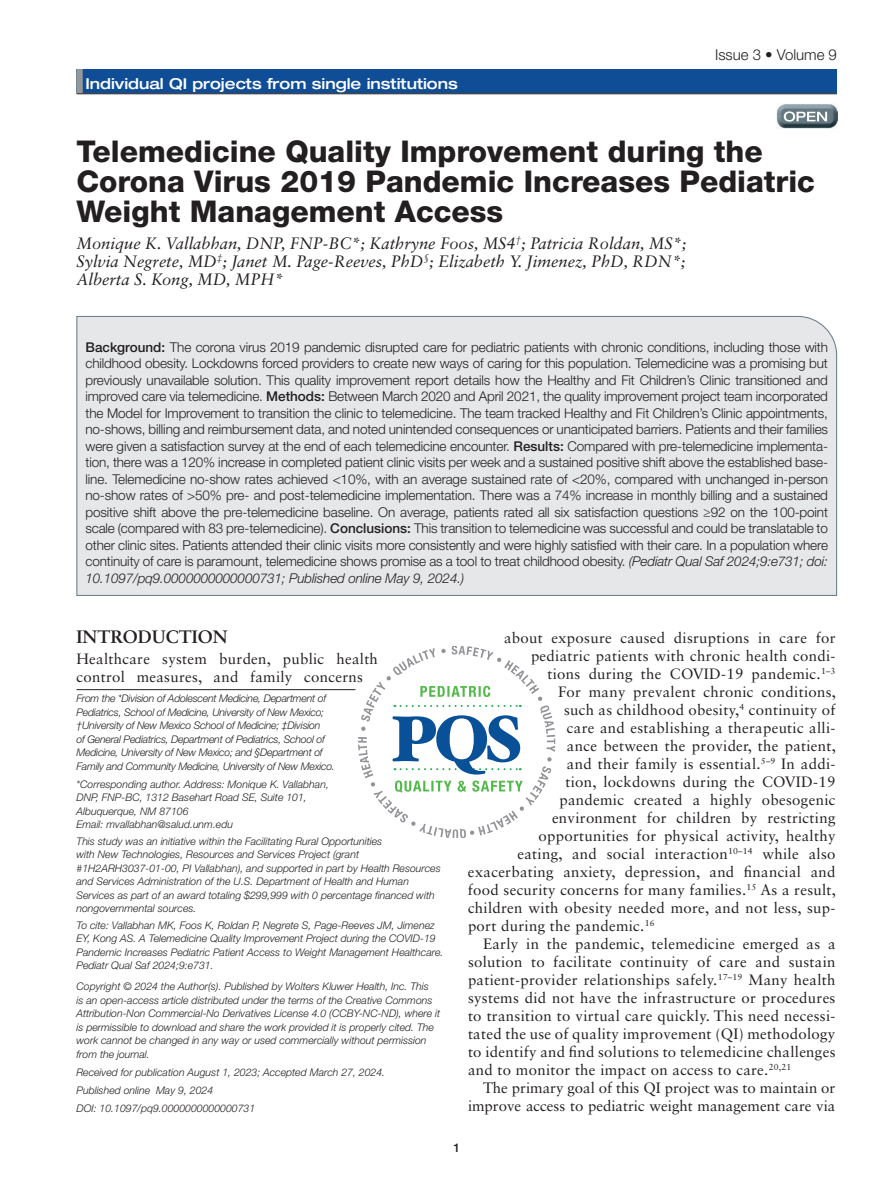
<style>
.page{position:relative;width:891px;height:1188px;background:#fff}
.page>*{position:absolute;margin:0;border:0;box-sizing:border-box;transform-origin:0 0}
.t1{font:800 30px/30px "Helvetica Neue LT Std";color:#231f20}
.t2{font:700 18px "Sabon LT Std";color:#231f20}
.t3{font:italic 16.5px/18px "Sabon LT Std";color:#231f20;text-align:justify}
.t4{font:15px/18px "Sabon LT Std";letter-spacing:.02em;color:#231f20}
.t5{font:15px "Sabon LT Std";color:#231f20}
.t6{font:500 expanded 15px "Helvetica Neue LT Std";color:#fff}
.t7{font:300 15px "Helvetica Neue LT Std";color:#231f20}
.t8{font:300 13.5px/16.5px "Helvetica Neue LT Std";letter-spacing:-.01em;color:#231f20;text-align:justify}
.t9{font:500 12px "Helvetica Neue LT Std";color:#231f20}
.t10{font:italic 300 10.5px/13.5px "Helvetica Neue LT Std";color:#231f20}
.t11{font:italic 300 10.5px/13.5px "Helvetica Neue LT Std";letter-spacing:-.02em;color:#231f20}
.s1{font-weight:500}
.s2{font-style:italic}
</style>
<div class="page">
<img style="left:776px;top:104px;width:61px;height:25px">
<svg style="left:784px;top:111px;width:43px;height:11px"></svg>
<svg style="left:358px;top:646px;width:197px;height:192px"></svg>
<div style="left:76px;top:69px;width:761px;height:24px;background:#0f4d96"></div>
<hr style="left:76px;top:93px;width:761px;height:1px;background:#231f20">
<div style="left:76px;top:69px;width:6px;height:24px;background:#95979a"></div>
<div style="left:76px;top:316px;width:761px;height:280px;background:#e6e7e9"></div>
<hr style="left:76px;top:689px;width:280px;height:1px;background:#231f20">
<p class="t6" style="left:86px;top:74px;width:374px">Individual QI projects from single institutions</p>
<p class="t7" style="left:715px;top:46px;width:123px">Issue 3 • Volume 9</p>
<h1 class="t1" style="left:76px;top:136px;width:740px">Telemedicine Quality Improvement during the<br>Corona Virus 2019 Pandemic Increases Pediatric<br>Weight Management Access</h1>
<p class="t3" style="left:76px;top:234px;width:611px">Monique K. Vallabhan, DNP, FNP-BC*; Kathryne Foos, MS4<sup>†</sup>; Patricia Roldan, MS*; Sylvia Negrete, MD<sup>‡</sup>; Janet M. Page-Reeves, PhD<sup>§</sup>; Elizabeth Y. Jimenez, PhD, RDN*; Alberta S. Kong, MD, MPH*</p>
<p class="t8" style="left:86px;top:338px;width:744px"><span class="s1">Background:</span> The corona virus 2019 pandemic disrupted care for pediatric patients with chronic conditions, including those with childhood obesity. Lockdowns forced providers to create new ways of caring for this population. Telemedicine was a promising but previously unavailable solution. This quality improvement report details how the Healthy and Fit Children’s Clinic transitioned and improved care via telemedicine. <span class="s1">Methods:</span> Between March 2020 and April 2021, the quality improvement project team incorporated the Model for Improvement to transition the clinic to telemedicine. The team tracked Healthy and Fit Children’s Clinic appointments, no-shows, billing and reimbursement data, and noted unintended consequences or unanticipated barriers. Patients and their families were given a satisfaction survey at the end of each telemedicine encounter. <span class="s1">Results:</span> Compared with pre-telemedicine implementa&shy;tion, there was a 120% increase in completed patient clinic visits per week and a sustained positive shift above the established base&shy;line. Telemedicine no-show rates achieved &lt;10%, with an average sustained rate of &lt;20%, compared with unchanged in-person no-show rates of &gt;50% pre- and post-telemedicine implementation. There was a 74% increase in monthly billing and a sustained positive shift above the pre-telemedicine baseline. On average, patients rated all six satisfaction questions ≥92 on the 100-point scale (compared with 83 pre-telemedicine). <span class="s1">Conclusions:</span> This transition to telemedicine was successful and could be translatable to other clinic sites. Patients attended their clinic visits more consistently and were highly satisfied with their care. In a population where continuity of care is paramount, telemedicine shows promise as a tool to treat childhood obesity. <span class="s2">(Pediatr Qual Saf 2024;9:e731; doi:<br>10.1097/pq9.0000000000000731; Published online May 9, 2024.)</span></p>
<h2 class="t2" style="left:76px;top:625px;width:153px">INTRODUCTION</h2>
<p class="t4" style="left:76px;top:649px;width:303px">Healthcare system burden, public health control measures, and family concerns</p>
<p class="t11" style="left:76px;top:691px;width:260px">From the *Division of Adolescent Medicine, Department of Pediatrics, School of Medicine, University of New Mexico; †University of New Mexico School of Medicine; ‡Division<br>of General Pediatrics, Department of Pediatrics, School of Medicine, University of New Mexico; and §Department of Family and Community Medicine, University of New Mexico.</p>
<p class="t10" style="left:76px;top:777px;width:254px">*Corresponding author. Address: Monique K. Vallabhan, DNP, FNP-BC, 1312 Basehart Road SE, Suite 101, Albuquerque, NM 87106<br>Email: mvallabhan@salud.unm.edu</p>
<p class="t10" style="left:76px;top:834px;width:366px">This study was an initiative within the Facilitating Rural Opportunities<br>with New Technologies, Resources and Services Project (grant #1H2ARH3037-01-00, PI Vallabhan), and supported in part by Health Resources and Services Administration of the U.S. Department of Health and Human Services as part of an award totaling $299,999 with 0 percentage financed with nongovernmental sources.</p>
<p class="t10" style="left:76px;top:918px;width:369px">To cite: Vallabhan MK, Foos K, Roldan P, Negrete S, Page-Reeves JM, Jimenez EY, Kong AS. A Telemedicine Quality Improvement Project during the COVID-19<br>Pandemic Increases Pediatric Patient Access to Weight Management Healthcare.<br>Pediatr Qual Saf 2024;9:e731.</p>
<p class="t10" style="left:76px;top:979px;width:365px">Copyright © 2024 the Author(s). Published by Wolters Kluwer Health, Inc. This<br>is an open-access article distributed under the terms of the Creative Commons Attribution-Non Commercial-No Derivatives License 4.0 (CCBY-NC-ND), where it is permissible to download and share the work provided it is properly cited. The work cannot be changed in any way or used commercially without permission from the journal.</p>
<p class="t10" style="left:76px;top:1063px;width:310px;line-height:18px">Received for publication August 1, 2023; Accepted March 27, 2024.<br>Published online May 9, 2024<br>DOI: 10.1097/pq9.0000000000000731</p>
<p class="t4" style="left:504px;top:628px;width:333px">about exposure caused disruptions in care for</p>
<p class="t4" style="left:531px;top:646px;width:306px">pediatric patients with chronic health condi-</p>
<p class="t4" style="left:548px;top:664px;width:289px">tions during the COVID-19 pandemic.<sup>1–3</sup></p>
<p class="t4" style="left:558px;top:682px;width:280px">For many prevalent chronic conditions,</p>
<p class="t4" style="left:564px;top:700px;width:273px">such as childhood obesity,<sup>4</sup> continuity of</p>
<p class="t4" style="left:567px;top:718px;width:270px">care and establishing a therapeutic alli-</p>
<p class="t4" style="left:567px;top:736px;width:271px">ance between the provider, the patient,</p>
<p class="t4" style="left:567px;top:754px;width:270px">and their family is essential.<sup>5–9</sup> In addi-</p>
<p class="t4" style="left:566px;top:772px;width:271px">tion, lockdowns during the COVID-19</p>
<p class="t4" style="left:560px;top:790px;width:277px">pandemic created a highly obesogenic</p>
<p class="t4" style="left:552px;top:808px;width:285px">environment for children by restricting</p>
<p class="t4" style="left:539px;top:826px;width:299px">opportunities for physical activity, healthy</p>
<p class="t4" style="left:518px;top:844px;width:319px">eating, and social interaction<sup>10–14</sup> while also</p>
<p class="t4" style="left:468px;top:862px;width:369px">exacerbating anxiety, depression, and financial and</p>
<p class="t4" style="left:468px;top:880px;width:370px">food security concerns for many families.<sup>15</sup> As a result,</p>
<p class="t4" style="left:468px;top:898px;width:369px">children with obesity needed more, and not less, sup-</p>
<p class="t4" style="left:468px;top:916px;width:188px">port during the pandemic.<sup>16</sup></p>
<p class="t4" style="left:483px;top:934px;width:354px">Early in the pandemic, telemedicine emerged as a</p>
<p class="t4" style="left:468px;top:952px;width:369px">solution to facilitate continuity of care and sustain</p>
<p class="t4" style="left:468px;top:970px;width:369px">patient-provider relationships safely.<sup>17–19</sup> Many health</p>
<p class="t4" style="left:468px;top:988px;width:369px">systems did not have the infrastructure or procedures</p>
<p class="t4" style="left:468px;top:1006px;width:369px">to transition to virtual care quickly. This need necessi-</p>
<p class="t4" style="left:468px;top:1024px;width:369px">tated the use of quality improvement (QI) methodology</p>
<p class="t4" style="left:468px;top:1042px;width:369px">to identify and find solutions to telemedicine challenges</p>
<p class="t4" style="left:468px;top:1060px;width:325px">and to monitor the impact on access to care.<sup>20,21</sup></p>
<p class="t5" style="left:483px;top:1078px;width:354px">The primary goal of this QI project was to maintain or</p>
<p class="t5" style="left:468px;top:1096px;width:369px">improve access to pediatric weight management care via</p>
<p class="t9" style="left:453px;top:1140px;width:8px">1</p>
</div>
